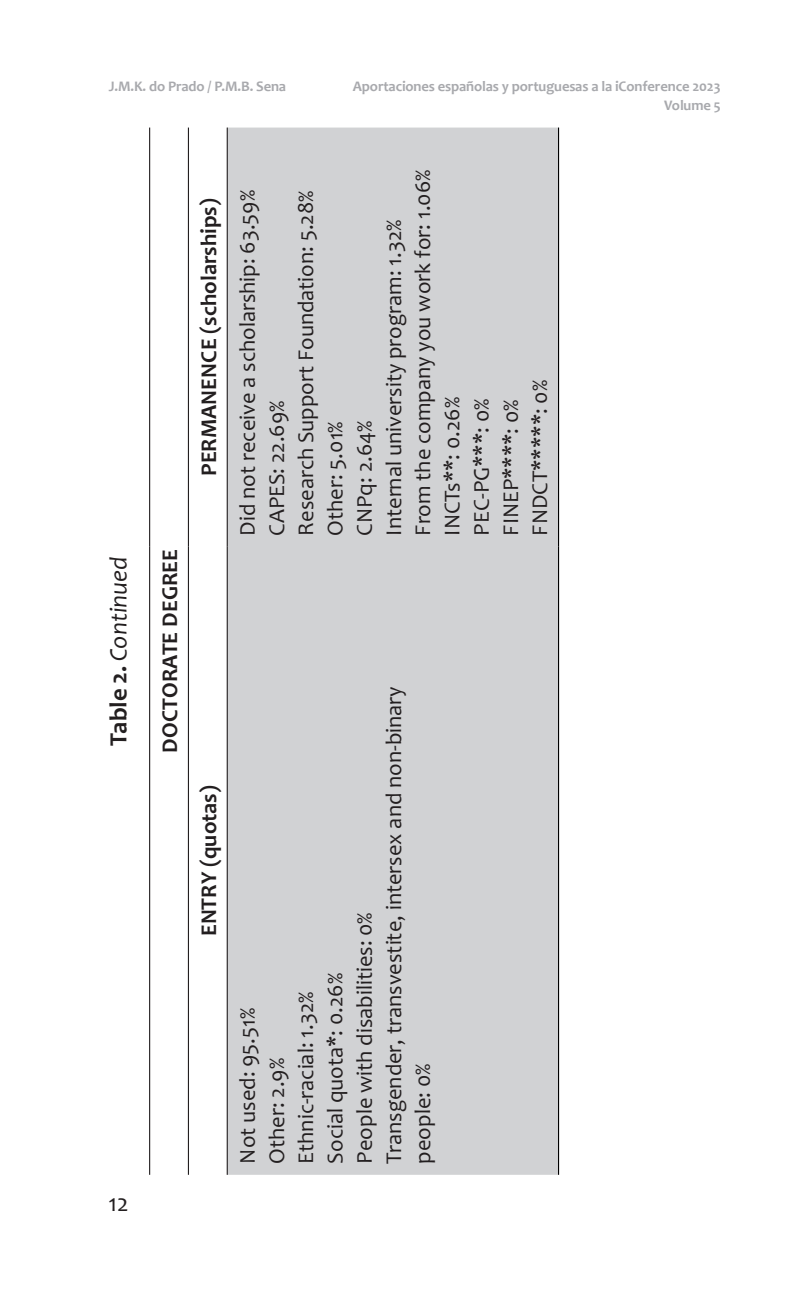
<style>
.page{position:relative;width:810px;height:1296px;background:#fff}
.page>*{position:absolute;margin:0;border:0;box-sizing:border-box;transform-origin:0 0}
.TableCap{font:italic 24.75px "Candara";color:#231f20}
.t1{font:24.75px "Candara";color:#231f20}
.TB{font:22.5px/29.2px "Candara";color:#231f20}
.TCH{font:700 22.5px "Candara";color:#231f20}
.t2{font:700 14.62px "Candara";letter-spacing:-.01em;color:#a8a9ad}
.s1{font-weight:700;font-style:normal}
</style>
<div class="page">
<div style="left:228px;top:128px;width:330px;height:1047px;background:#d1d2d4"></div>
<hr style="left:188px;top:547px;width:1px;height:628px;background:#231f20">
<hr style="left:188px;top:128px;width:1px;height:419px;background:#231f20">
<hr style="left:149px;top:547px;width:1px;height:628px;background:#231f20">
<hr style="left:149px;top:128px;width:1px;height:419px;background:#231f20">
<hr style="left:558px;top:547px;width:1px;height:628px;background:#000">
<hr style="left:558px;top:128px;width:1px;height:419px;background:#000">
<hr style="left:227px;top:547px;width:1px;height:628px;background:#231f20">
<hr style="left:227px;top:128px;width:1px;height:419px;background:#231f20">
<p class="t2" style="left:109px;top:77px;width:179px">J.M.K. do Prado / P.M.B. Sena</p>
<p class="t2" style="left:353px;top:77px;width:369px">Aportaciones españolas y portuguesas a la iConference 2023</p>
<p class="t2" style="left:664px;top:96px;width:58px">Volume 5</p>
<p class="TableCap" style="left:103px;top:746px;width:191px;rotate:-90deg"><span class="s1">Table 2.</span> Continued</p>
<p class="t1" style="left:108px;top:1187px;width:22px">12</p>
<p class="TCH" style="left:156px;top:753px;width:205px;rotate:-90deg">DOCTORATE DEGREE</p>
<p class="TCH" style="left:195px;top:476px;width:279px;rotate:-90deg">PERMANENCE (scholarships)</p>
<p class="TB" style="left:233px;top:536px;width:347px;rotate:-90deg">Did not receive a scholarship: 63.59%</p>
<p class="TB" style="left:262px;top:536px;width:136px;rotate:-90deg">CAPES: 22.69%</p>
<p class="TB" style="left:291px;top:536px;width:346px;rotate:-90deg">Research Support Foundation: 5.28%</p>
<p class="TB" style="left:320px;top:536px;width:116px;rotate:-90deg">Other: 5.01%</p>
<p class="TB" style="left:350px;top:536px;width:116px;rotate:-90deg">CNPq: 2.64%</p>
<p class="TB" style="left:408px;top:536px;width:367px;rotate:-90deg">From the company you work for: 1.06%</p>
<p class="TB" style="left:379px;top:536px;width:317px;rotate:-90deg">Internal university program: 1.32%</p>
<p class="TB" style="left:437px;top:536px;width:140px;rotate:-90deg">INCTs**: 0.26%</p>
<p class="TB" style="left:467px;top:536px;width:138px;rotate:-90deg">PEC-PG***: 0%</p>
<p class="TB" style="left:496px;top:536px;width:138px;rotate:-90deg">FINEP****: 0%</p>
<p class="TB" style="left:525px;top:536px;width:157px;rotate:-90deg">FNDCT*****: 0%</p>
<p class="TCH" style="left:195px;top:936px;width:153px;rotate:-90deg">ENTRY (quotas)</p>
<p class="TB" style="left:233px;top:1164px;width:157px;rotate:-90deg">Not used: 95.51%</p>
<p class="TB" style="left:262px;top:1164px;width:107px;rotate:-90deg">Other: 2.9%</p>
<p class="TB" style="left:291px;top:1164px;width:173px;rotate:-90deg">Ethnic-racial: 1.32%</p>
<p class="TB" style="left:320px;top:1164px;width:192px;rotate:-90deg">Social quota*: 0.26%</p>
<p class="TB" style="left:350px;top:1164px;width:253px;rotate:-90deg">People with disabilities: 0%</p>
<p class="TB" style="left:379px;top:1164px;width:479px;rotate:-90deg">Transgender, transvestite, intersex and non-binary people: 0%</p>
</div>
